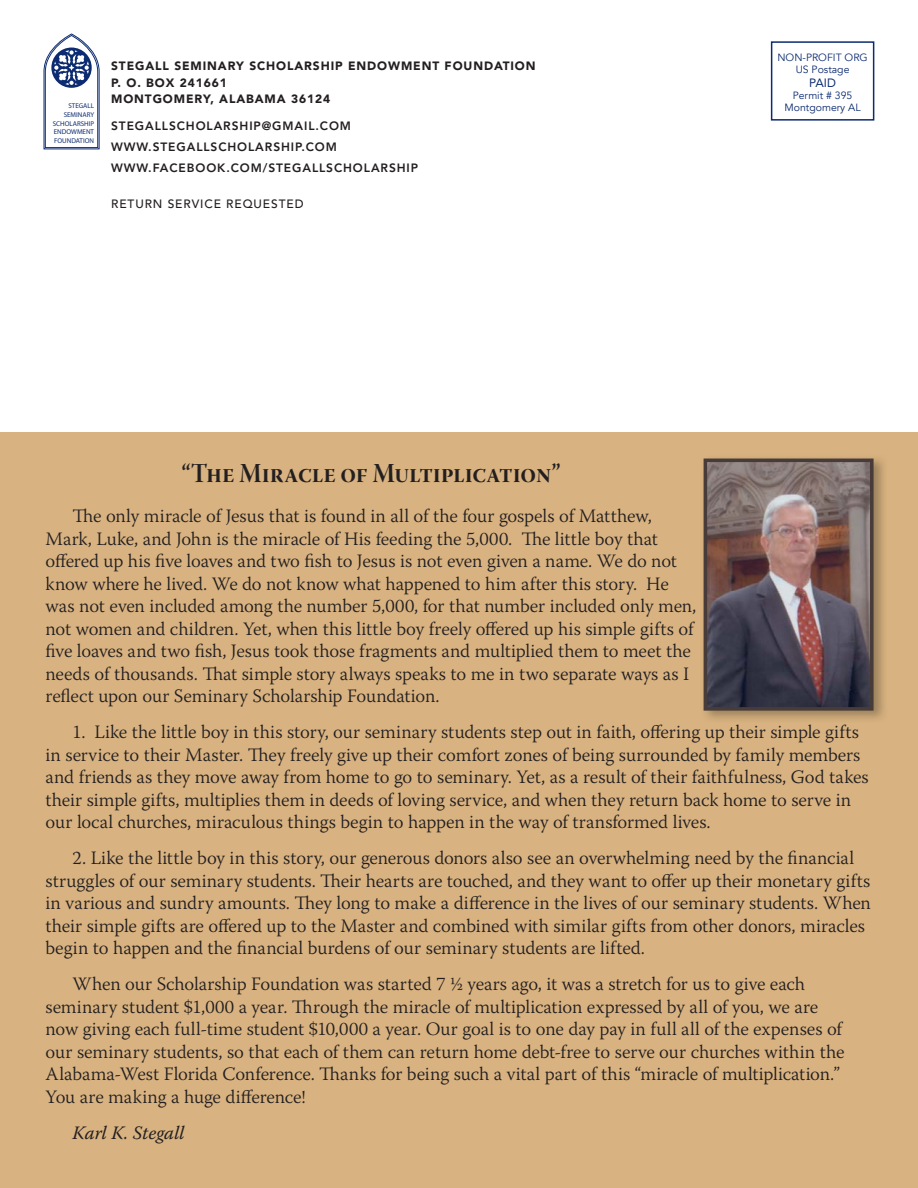
<style>
.page{position:relative;width:918px;height:1188px;background:#fff}
.page>*{position:absolute;margin:0;border:0;box-sizing:border-box;transform-origin:0 0}
.t1{font:27.3px "Warnock Pro Bold Disp";color:#231f20;scale:.92 1}
.t2{font:300 18.9px/22.5px "Warnock Pro";color:#231f20}
.t3{font:italic 18.9px "Warnock Pro";letter-spacing:-.005em;color:#231f20}
.t4{font:800 12px/21px "Avenir";letter-spacing:.075em;color:#231f20}
.t5{font:900 12px/16.5px "Avenir";letter-spacing:.075em;color:#231f20}
.t6{font:500 12px "Avenir";letter-spacing:.075em;color:#231f20}
.t7{font:12px "Avenir";color:#0c2b70}
.t8{font:10.5px/12px "Avenir";color:#0c2b70;text-align:center}
.t9{font:6.9px/8.7px "Myriad Pro";color:#0c2b70;text-align:right}
</style>
<div class="page">
<div style="left:0;top:432px;width:918px;height:756px;background:#d8b280"></div>
<svg style="left:44px;top:34px;width:55px;height:115px"></svg>
<div style="left:771px;top:41px;width:103px;height:80px;border:2px solid #0c2b70"></div>
<img style="left:709px;top:464px;width:160px;height:242px">
<div style="left:704px;top:459px;width:170px;height:252px;border:4px solid #473c39"></div>
<p class="t9" style="left:53px;top:101px;width:43px">STEGALL<br>SEMINARY<br>SCHOLARSHIP<br>ENDOWMENT<br>FOUNDATION</p>
<p class="t5" style="left:111px;top:59px;width:426px">STEGALL SEMINARY SCHOLARSHIP ENDOWMENT FOUNDATION<br>P. O. BOX 241661<br>MONTGOMERY, ALABAMA 36124</p>
<p class="t4" style="left:111px;top:117px;width:309px">STEGALLSCHOLARSHIP@GMAIL.COM<br>WWW.STEGALLSCHOLARSHIP.COM<br>WWW.FACEBOOK.COM/STEGALLSCHOLARSHIP</p>
<p class="t6" style="left:111px;top:199px;width:194px">RETURN SERVICE REQUESTED</p>
<p class="t8" style="left:777px;top:52px;width:92px">NON-PROFIT ORG<br>US Postage</p>
<p class="t7" style="left:809px;top:78px;width:28px">PAID</p>
<p class="t8" style="left:785px;top:90px;width:78px">Permit # 395<br>Montgomery AL</p>
<h1 class="t1" style="left:182px;top:463px;width:414px">“The Miracle of Multiplication”</h1>
<p class="t2" style="left:46px;top:506px;width:652px;text-indent:27px">The only miracle of Jesus that is found in all of the four gospels of Matthew, Mark, Luke, and John is the miracle of His feeding the 5,000. The little boy that offered up his five loaves and two fish to Jesus is not even given a name. We do not know where he lived. We do not know what happened to him after this story. He was not even included among the number 5,000, for that number included only men, not women and children. Yet, when this little boy freely offered up his simple gifts of five loaves and two fish, Jesus took those fragments and multiplied them to meet the needs of thousands. That simple story always speaks to me in two separate ways as I reflect upon our Seminary Scholarship Foundation.</p>
<p class="t2" style="left:46px;top:722px;width:825px;text-indent:27px">1. Like the little boy in this story, our seminary students step out in faith, offering up their simple gifts in service to their Master. They freely give up their comfort zones of being surrounded by family members and friends as they move away from home to go to seminary. Yet, as a result of their faithfulness, God takes their simple gifts, multiplies them in deeds of loving service, and when they return back home to serve in our local churches, miraculous things begin to happen in the way of transformed lives.</p>
<p class="t2" style="left:46px;top:848px;width:827px;text-indent:27px">2. Like the little boy in this story, our generous donors also see an overwhelming need by the financial struggles of our seminary students. Their hearts are touched, and they want to offer up their monetary gifts in various and sundry amounts. They long to make a difference in the lives of our seminary students. When their simple gifts are offered up to the Master and combined with similar gifts from other donors, miracles begin to happen and the financial burdens of our seminary students are lifted.</p>
<p class="t2" style="left:46px;top:974px;width:801px;text-indent:27px">When our Scholarship Foundation was started 7 ½ years ago, it was a stretch for us to give each seminary student $1,000 a year. Through the miracle of multiplication expressed by all of you, we are now giving each full-time student $10,000 a year. Our goal is to one day pay in full all of the expenses of our seminary students, so that each of them can return home debt-free to serve our churches within the Alabama-West Florida Conference. Thanks for being such a vital part of this “miracle of multiplication.” You are making a huge difference!</p>
<p class="t3" style="left:73px;top:1125px;width:114px">Karl K. Stegall</p>
</div>
